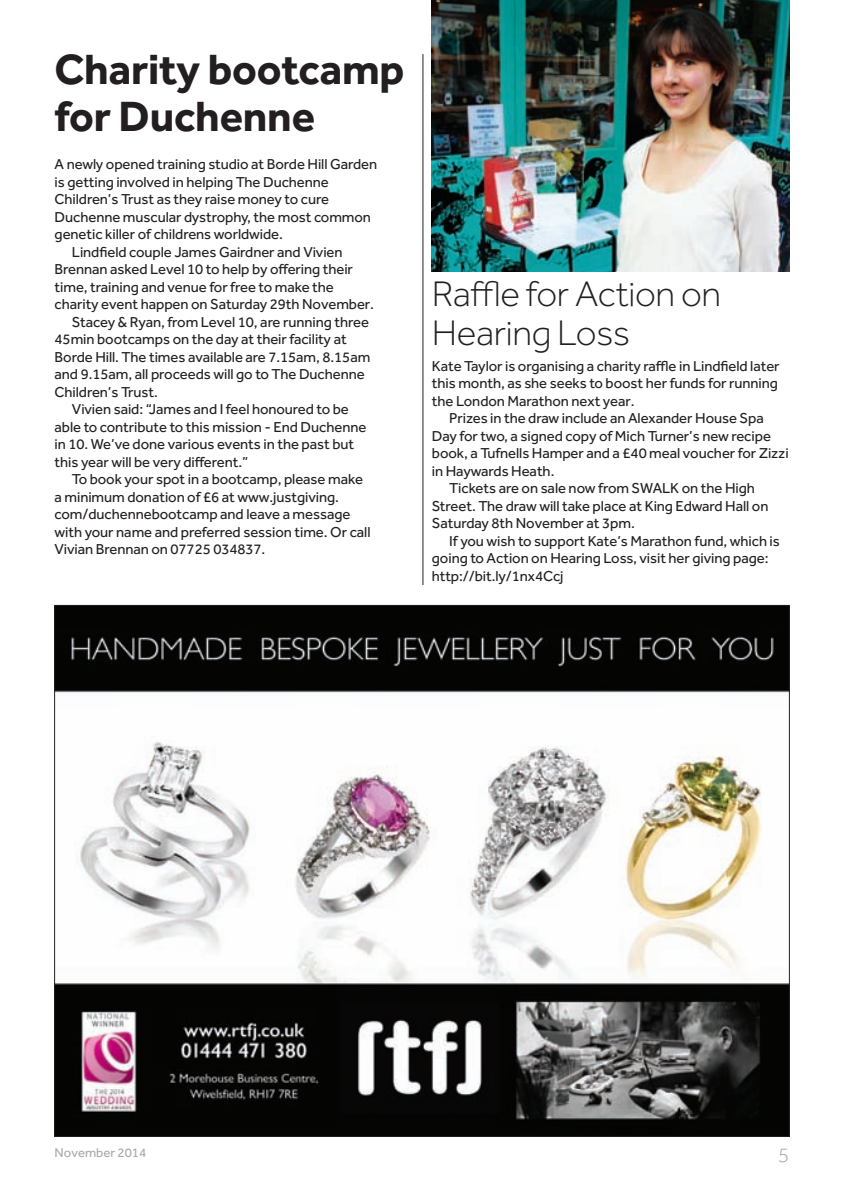
<style>
.page{position:relative;width:844px;height:1191px;background:#fff}
.page>*{position:absolute;margin:0;border:0;box-sizing:border-box;transform-origin:0 0}
.t1{font:700 43.75px/47.2px "Effra";letter-spacing:-.005em;color:#231f20}
.t2{font:300 36.75px/38.5px "Effra";letter-spacing:-.01em;color:#231f20}
.t3{font:300 21px "Effra";color:#a8a9ad}
.t4{font:14.88px/17.5px "Effra";letter-spacing:-.005em;color:#231f20;text-align:justify}
.t5{font:13.12px "Effra";color:#a8a9ad}
</style>
<div class="page">
<img style="left:56px;top:607px;width:731px;height:527px">
<hr style="left:422px;top:54px;width:1px;height:531px;background:#231f20">
<img style="left:432px;top:0;width:357px;height:271px">
<h1 class="t1" style="left:55px;top:44px;width:351px">Charity bootcamp for Duchenne</h1>
<p class="t4" style="left:55px;top:155px;width:324px">A newly opened training studio at Borde Hill Garden</p>
<p class="t4" style="left:55px;top:173px;width:276px">is getting involved in helping The Duchenne</p>
<p class="t4" style="left:55px;top:190px;width:276px">Children’s Trust as they raise money to cure</p>
<p class="t4" style="left:55px;top:208px;width:318px">Duchenne muscular dystrophy, the most common</p>
<p class="t4" style="left:55px;top:225px;width:230px">genetic killer of childrens worldwide.</p>
<p class="t4" style="left:72px;top:243px;width:272px">Lindfield couple James Gairdner and Vivien</p>
<p class="t4" style="left:55px;top:260px;width:300px">Brennan asked Level 10 to help by offering their</p>
<p class="t4" style="left:55px;top:278px;width:281px">time, training and venue for free to make the</p>
<p class="t4" style="left:55px;top:295px;width:321px">charity event happen on Saturday 29th November.</p>
<p class="t4" style="left:72px;top:313px;width:298px">Stacey &amp; Ryan, from Level 10, are running three</p>
<p class="t4" style="left:55px;top:330px;width:293px">45min bootcamps on the day at their facility at</p>
<p class="t4" style="left:55px;top:348px;width:317px">Borde Hill. The times available are 7.15am, 8.15am</p>
<p class="t4" style="left:55px;top:365px;width:311px">and 9.15am, all proceeds will go to The Duchenne</p>
<p class="t4" style="left:55px;top:383px;width:105px">Children’s Trust.</p>
<p class="t4" style="left:72px;top:400px;width:278px">Vivien said: “James and I feel honoured to be</p>
<p class="t4" style="left:55px;top:418px;width:313px">able to contribute to this mission - End Duchenne</p>
<p class="t4" style="left:55px;top:435px;width:301px">in 10. We’ve done various events in the past but</p>
<p class="t4" style="left:55px;top:453px;width:195px">this year will be very different.”</p>
<p class="t4" style="left:72px;top:470px;width:292px">To book your spot in a bootcamp, please make</p>
<p class="t4" style="left:55px;top:488px;width:286px">a minimum donation of £6 at www.justgiving.</p>
<p class="t4" style="left:55px;top:505px;width:297px">com/duchennebootcamp and leave a message</p>
<p class="t4" style="left:55px;top:523px;width:317px">with your name and preferred session time. Or call</p>
<p class="t4" style="left:55px;top:540px;width:212px">Vivian Brennan on 07725 034837.</p>
<h2 class="t2" style="left:432px;top:275px;width:290px">Raffle for Action on<br>Hearing Loss</h2>
<p class="t4" style="left:432px;top:357px;width:349px">Kate Taylor is organising a charity raffle in Lindfield later this month, as she seeks to boost her funds for running the London Marathon next year.</p>
<p class="t4" style="left:449px;top:409px;width:316px">Prizes in the draw include an Alexander House Spa</p>
<p class="t4" style="left:432px;top:427px;width:340px">Day for two, a signed copy of Mich Turner’s new recipe</p>
<p class="t4" style="left:432px;top:444px;width:358px">book, a Tufnells Hamper and a £40 meal voucher for Zizzi</p>
<p class="t4" style="left:432px;top:462px;width:124px">in Haywards Heath.</p>
<p class="t4" style="left:449px;top:479px;width:307px">Tickets are on sale now from SWALK on the High</p>
<p class="t4" style="left:432px;top:497px;width:338px">Street. The draw will take place at King Edward Hall on</p>
<p class="t4" style="left:432px;top:514px;width:204px">Saturday 8th November at 3pm.</p>
<p class="t4" style="left:449px;top:532px;width:332px">If you wish to support Kate’s Marathon fund, which is</p>
<p class="t4" style="left:432px;top:549px;width:338px">going to Action on Hearing Loss, visit her giving page:</p>
<p class="t4" style="left:432px;top:567px;width:133px">http://bit.ly/1nx4Ccj</p>
<p class="t5" style="left:55px;top:1144px;width:93px">November 2014</p>
<h3 class="t3" style="left:777px;top:1143px;width:13px">5</h3>
</div>
